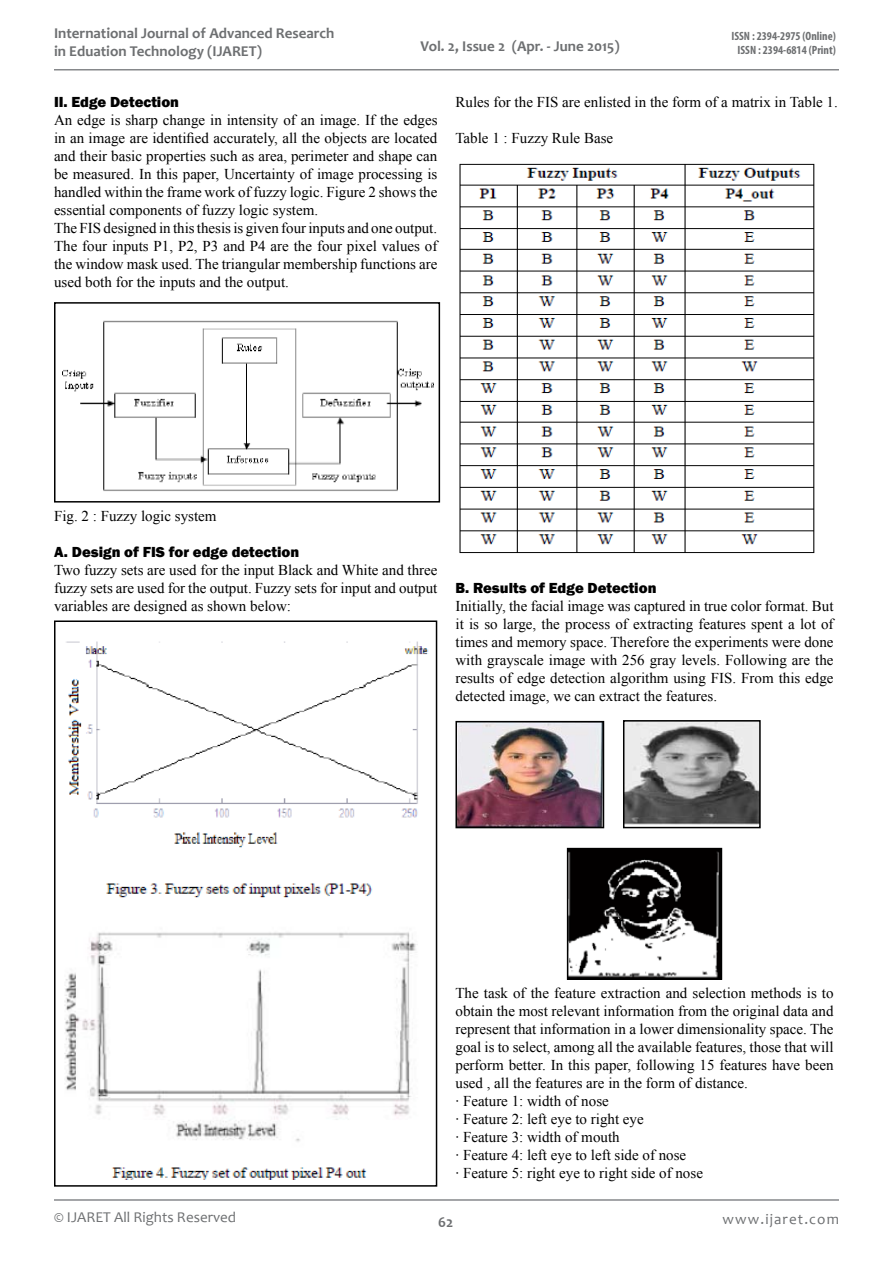
<style>
.page{position:relative;width:893px;height:1263px;background:#fff}
.page>*{position:absolute;margin:0;border:0;box-sizing:border-box;transform-origin:0 0}
.t1{font:15px/18px "Times New Roman";color:#000}
.t2{font:700 15px/18px "Candara";color:#6d6f71}
.t3{font:800 15px "Franklin Gothic";color:#000}
.t4{font:15px "Candara";color:#6d6f71}
.t5{font:15px "Candara";letter-spacing:.075em;color:#6d6f71}
.t6{font:700 condensed 12px/14.4px "Myriad Pro";color:#6d6f71;text-align:center}
</style>
<div class="page">
<hr style="left:54px;top:1199px;width:785px;height:2px;background:#86888b">
<hr style="left:54px;top:69px;width:785px;height:2px;background:#86888b">
<img style="left:62px;top:320px;width:372px;height:171px">
<div style="left:54px;top:302px;width:386px;height:201px;border:2px solid #000"></div>
<img style="left:64px;top:641px;width:365px;height:538px">
<div style="left:54px;top:620px;width:383px;height:567px;border:2px solid #000"></div>
<img style="left:459px;top:163px;width:356px;height:391px">
<img style="left:458px;top:724px;width:143px;height:101px">
<div style="left:455px;top:721px;width:149px;height:107px;border:2px solid #000"></div>
<img style="left:626px;top:723px;width:132px;height:102px">
<div style="left:623px;top:720px;width:138px;height:108px;border:2px solid #000"></div>
<img style="left:570px;top:851px;width:149px;height:126px">
<div style="left:567px;top:848px;width:155px;height:132px;border:2px solid #000"></div>
<p class="t2" style="left:54px;top:24px;width:282px">International Journal of Advanced Research in Eduation Technology (IJARET)</p>
<p class="t2" style="left:420px;top:36px;width:201px">Vol. 2, Issue 2 (Apr. - June 2015)</p>
<p class="t6" style="left:731px;top:28px;width:106px">ISSN : 2394-2975 (Online)<br>ISSN : 2394-6814 (Print)</p>
<p class="t3" style="left:54px;top:92px;width:127px">II. Edge Detection</p>
<p class="t1" style="left:54px;top:110px;width:385px">An edge is sharp change in intensity of an image. If the edges in an image are identified accurately, all the objects are located and their basic properties such as area, perimeter and shape can be measured. In this paper, Uncertainty of image processing is handled within the frame work of fuzzy logic. Figure 2 shows the essential components of fuzzy logic system.<br>The FIS designed in this thesis is given four inputs and one output.<br>The four inputs P1, P2, P3 and P4 are the four pixel values of the window mask used. The triangular membership functions are used both for the inputs and the output.</p>
<p class="t1" style="left:455px;top:92px;width:384px">Rules for the FIS are enlisted in the form of a matrix in Table 1.</p>
<p class="t1" style="left:455px;top:128px;width:159px">Table 1 : Fuzzy Rule Base</p>
<p class="t1" style="left:54px;top:506px;width:164px">Fig. 2 : Fuzzy logic system</p>
<p class="t3" style="left:54px;top:542px;width:247px">A. Design of FIS for edge detection</p>
<p class="t1" style="left:54px;top:560px;width:385px;text-align:justify">Two fuzzy sets are used for the input Black and White and three fuzzy sets are used for the output. Fuzzy sets for input and output variables are designed as shown below:</p>
<p class="t3" style="left:455px;top:578px;width:202px">B. Results of Edge Detection</p>
<p class="t1" style="left:455px;top:596px;width:380px;text-align:justify">Initially, the facial image was captured in true color format. But it is so large, the process of extracting features spent a lot of times and memory space. Therefore the experiments were done with grayscale image with 256 gray levels. Following are the results of edge detection algorithm using FIS. From this edge detected image, we can extract the features.</p>
<p class="t1" style="left:455px;top:983px;width:380px">The task of the feature extraction and selection methods is to obtain the most relevant information from the original data and represent that information in a lower dimensionality space. The goal is to select, among all the available features, those that will perform better. In this paper, following 15 features have been used , all the features are in the form of distance.<br>· Feature 1: width of nose<br>· Feature 2: left eye to right eye<br>· Feature 3: width of mouth<br>· Feature 4: left eye to left side of nose<br>· Feature 5: right eye to right side of nose</p>
<p class="t4" style="left:54px;top:1207px;width:184px">© IJARET All Rights Reserved</p>
<p class="t5" style="left:723px;top:1210px;width:118px">www.ijaret.com</p>
<p class="t2" style="left:438px;top:1213px;width:17px">62</p>
</div>
